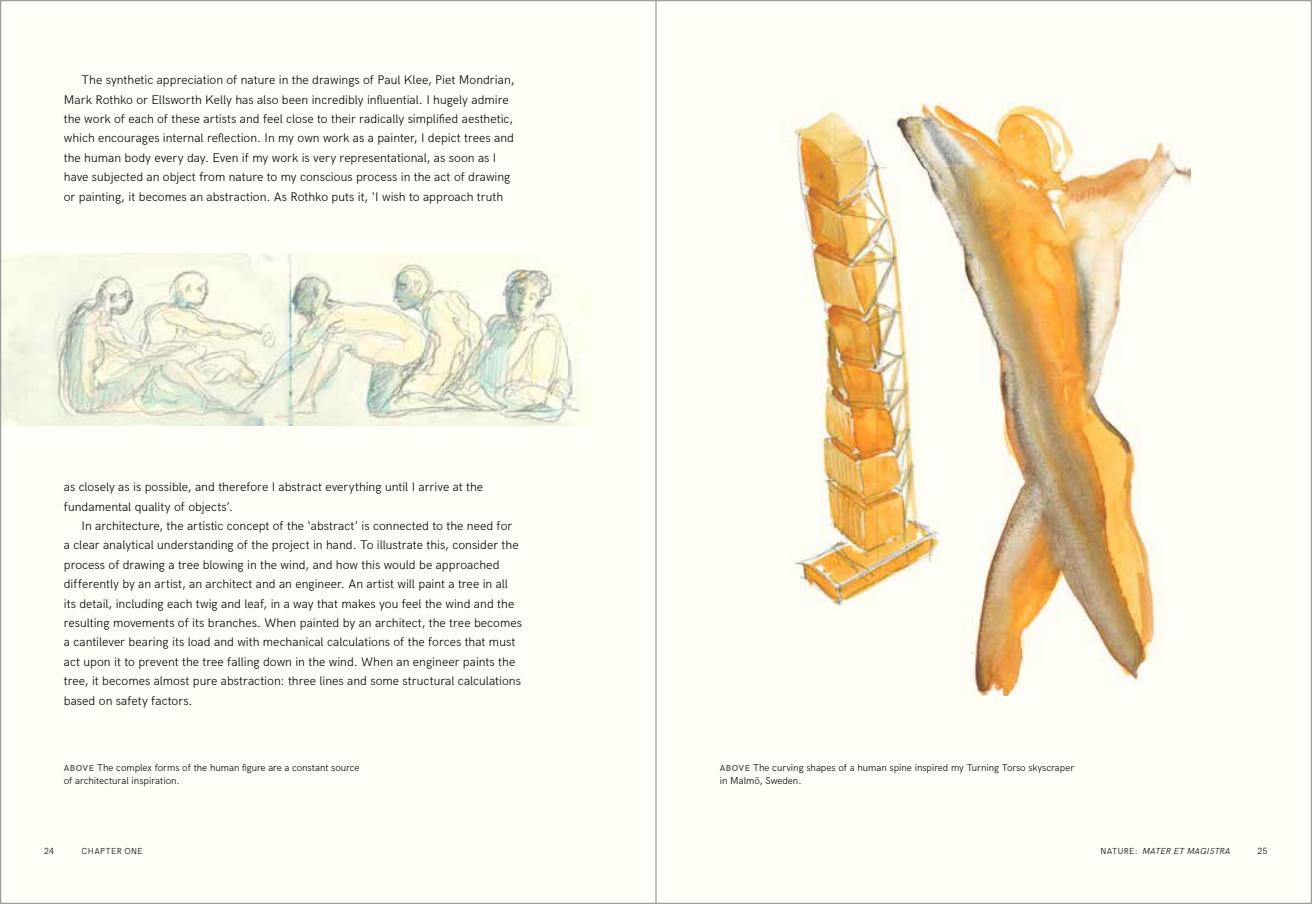
<style>
.page{position:relative;width:1312px;height:904px;background:#fff}
.page>*{position:absolute;margin:0;border:0;box-sizing:border-box;transform-origin:0 0}
.t1{font:300 12.5px/19.4px "HK Grotesk";color:#000}
.t2{font:300 10px/13.8px "HK Grotesk";color:#000}
.t3{font:300 9px "HK Grotesk";color:#000}
.t4{font:italic 300 8.75px "HK Grotesk";letter-spacing:.015em;color:#000}
.t5{font:300 8.75px "HK Grotesk";letter-spacing:.035em;color:#000}
.s1{font-weight:700;font-size:8.75px;color:#646363}
.s2{font-style:normal}
</style>
<div class="page">
<div style="left:0;top:0;width:1311px;height:904px;background:#fffef7"></div>
<img style="left:2px;top:254px;width:590px;height:171px">
<img style="left:780px;top:102px;width:410px;height:593px">
<hr style="left:655px;top:0;width:1px;height:904px;background:#9d9d9c">
<p class="t1" style="left:64px;top:69px;width:452px;text-indent:18px">The synthetic appreciation of nature in the drawings of Paul Klee, Piet Mondrian, Mark Rothko or Ellsworth Kelly has also been incredibly influential. I hugely admire the work of each of these artists and feel close to their radically simplified aesthetic, which encourages internal reflection. In my own work as a painter, I depict trees and the human body every day. Even if my work is very representational, as soon as I have subjected an object from nature to my conscious process in the act of drawing or painting, it becomes an abstraction. As Rothko puts it, ‘I wish to approach truth</p>
<p class="t1" style="left:64px;top:476px;width:421px">as closely as is possible, and therefore I abstract everything until I arrive at the fundamental quality of objects’.</p>
<p class="t1" style="left:64px;top:515px;width:459px;text-indent:18px">In architecture, the artistic concept of the ‘abstract’ is connected to the need for<br>a clear analytical understanding of the project in hand. To illustrate this, consider the process of drawing a tree blowing in the wind, and how this would be approached differently by an artist, an architect and an engineer. An artist will paint a tree in all its detail, including each twig and leaf, in a way that makes you feel the wind and the resulting movements of its branches. When painted by an architect, the tree becomes a cantilever bearing its load and with mechanical calculations of the forces that must act upon it to prevent the tree falling down in the wind. When an engineer paints the tree, it becomes almost pure abstraction: three lines and some structural calculations based on safety factors.</p>
<p class="t2" style="left:64px;top:759px;width:297px"><span class="s1">ABOVE</span> The complex forms of the human figure are a constant source of architectural inspiration.</p>
<p class="t2" style="left:719px;top:759px;width:356px"><span class="s1">ABOVE</span> The curving shapes of a human spine inspired my Turning Torso skyscraper in Malmö, Sweden.</p>
<p class="t3" style="left:44px;top:844px;width:11px">24</p>
<p class="t5" style="left:82px;top:844px;width:63px">CHAPTER ONE</p>
<p class="t4" style="left:1100px;top:844px;width:131px"><span class="s2">NATURE:</span> MATER ET MAGISTRA</p>
<p class="t3" style="left:1257px;top:844px;width:12px">25</p>
</div>
